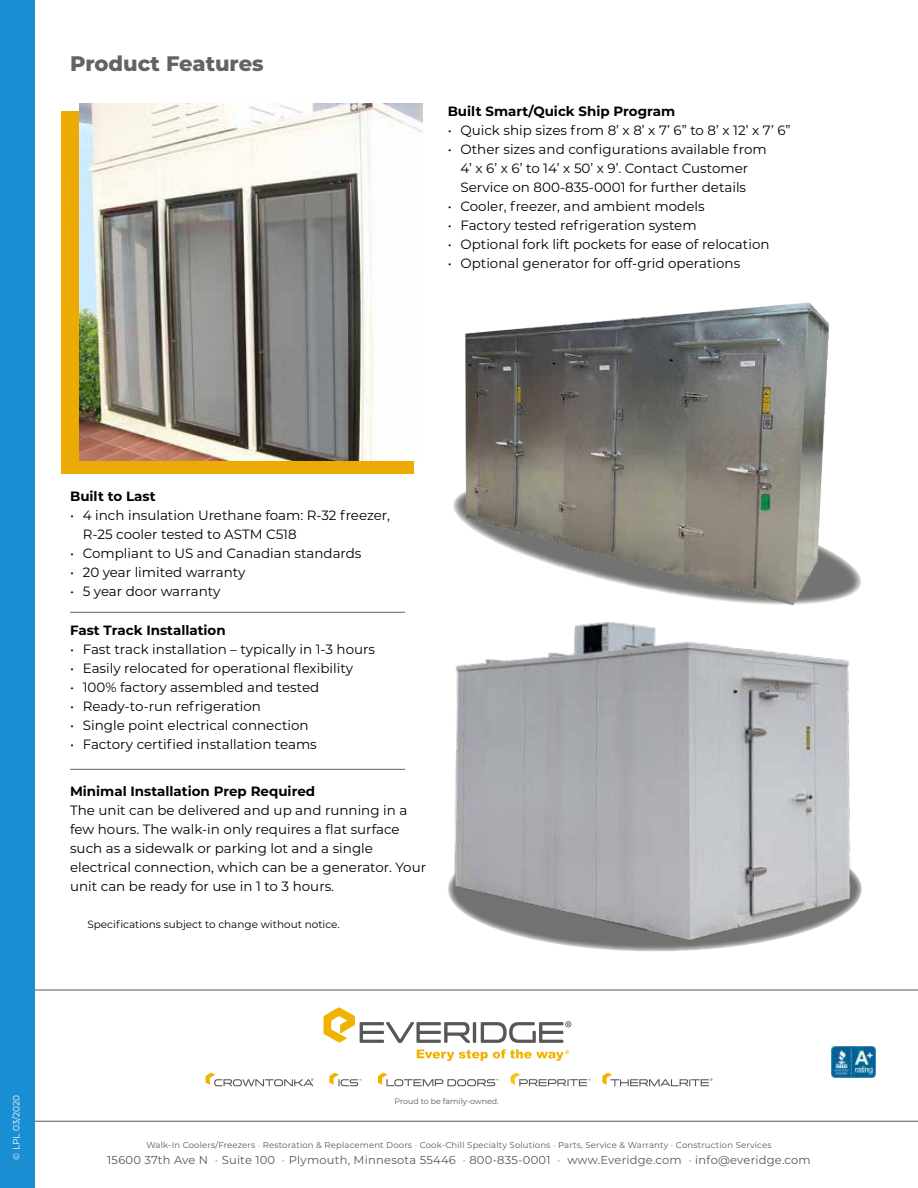
<style>
.page{position:relative;width:918px;height:1188px;background:#fff}
.page>*{position:absolute;margin:0;border:0;box-sizing:border-box;transform-origin:0 0}
.t1{font:800 21px "Montserrat";color:#646363}
.t2{font:13.5px/19px "Montserrat";color:#000}
.t3{font:700 13.5px "Montserrat";color:#000}
.t4{font:11.55px "Montserrat";letter-spacing:.02em;color:#575756}
.t5{font:10.5px "Montserrat";color:#000}
.t6{font:9px "Montserrat";letter-spacing:-.005em;color:#fff}
.t7{font:8.55px "Montserrat";letter-spacing:.02em;color:#575756}
.t8{font:7.8px "Montserrat";color:#575756}
.s1{color:#f2b300}
</style>
<div class="page">
<div style="left:61px;top:111px;width:352px;height:363px;background:#ecab03"></div>
<hr style="left:0;top:1121px;width:918px;height:1px;background:#575756">
<hr style="left:0;top:990px;width:918px;height:1px;background:#575756">
<hr style="left:473px;top:1022px;width:3px;height:21px;background:#575756">
<svg style="left:324px;top:1007px;width:146px;height:36px"></svg>
<svg style="left:481px;top:1021px;width:90px;height:22px"></svg>
<svg style="left:417px;top:1049px;width:152px;height:12px"></svg>
<svg style="left:602px;top:1073px;width:110px;height:13px"></svg>
<svg style="left:378px;top:1073px;width:120px;height:13px"></svg>
<svg style="left:329px;top:1073px;width:32px;height:13px"></svg>
<svg style="left:206px;top:1073px;width:107px;height:13px"></svg>
<svg style="left:511px;top:1073px;width:79px;height:13px"></svg>
<img style="left:831px;top:1047px;width:44px;height:31px">
<img style="left:79px;top:103px;width:344px;height:357px">
<hr style="left:70px;top:769px;width:335px;height:1px;background:#646363">
<hr style="left:70px;top:612px;width:335px;height:1px;background:#646363">
<img style="left:448px;top:622px;width:414px;height:329px">
<svg style="left:828px;top:550px;width:34px;height:51px"></svg>
<img style="left:453px;top:302px;width:375px;height:304px">
<div style="left:0;top:0;width:35px;height:1188px;background:#198ed3"></div>
<h1 class="t1" style="left:70px;top:54px;width:195px">Product Features</h1>
<p class="t3" style="left:448px;top:105px;width:229px">Built Smart/Quick Ship Program</p>
<p class="t2" style="left:448px;top:121px;width:345px">• Quick ship sizes from 8’ x 8’ x 7’ 6” to 8’ x 12’ x 7’ 6”</p>
<p class="t2" style="left:448px;top:140px;width:321px;text-align:center">• Other sizes and configurations available from<br>4’ x 6’ x 6’ to 14’ x 50’ x 9’. Contact Customer<br>Service on 800-835-0001 for further details</p>
<p class="t2" style="left:448px;top:197px;width:258px">• Cooler, freezer, and ambient models</p>
<p class="t2" style="left:448px;top:216px;width:250px">• Factory tested refrigeration system</p>
<p class="t2" style="left:448px;top:235px;width:323px">• Optional fork lift pockets for ease of relocation</p>
<p class="t2" style="left:448px;top:254px;width:294px">• Optional generator for off-grid operations</p>
<p class="t3" style="left:70px;top:490px;width:87px">Built to Last</p>
<p class="t2" style="left:83px;top:506px;width:309px;text-indent:-13px">• 4 inch insulation Urethane foam: R-32 freezer,<br>R-25 cooler tested to ASTM C518</p>
<p class="t2" style="left:70px;top:544px;width:293px">• Compliant to US and Canadian standards</p>
<p class="t2" style="left:70px;top:563px;width:177px">• 20 year limited warranty</p>
<p class="t2" style="left:70px;top:582px;width:152px">• 5 year door warranty</p>
<p class="t3" style="left:70px;top:624px;width:157px">Fast Track Installation</p>
<p class="t2" style="left:70px;top:640px;width:307px">• Fast track installation – typically in 1-3 hours</p>
<p class="t2" style="left:70px;top:659px;width:284px">• Easily relocated for operational flexibility</p>
<p class="t2" style="left:70px;top:678px;width:251px">• 100% factory assembled and tested</p>
<p class="t2" style="left:70px;top:697px;width:192px">• Ready-to-run refrigeration</p>
<p class="t2" style="left:70px;top:716px;width:240px">• Single point electrical connection</p>
<p class="t2" style="left:70px;top:735px;width:248px">• Factory certified installation teams</p>
<p class="t3" style="left:70px;top:785px;width:247px">Minimal Installation Prep Required</p>
<p class="t2" style="left:70px;top:801px;width:358px">The unit can be delivered and up and running in a few hours. The walk-in only requires a flat surface such as a sidewalk or parking lot and a single electrical connection, which can be a generator. Your unit can be ready for use in 1 to 3 hours.</p>
<p class="t5" style="left:87px;top:919px;width:254px">Specifications subject to change without notice.</p>
<p class="t6" style="left:12px;top:1160px;width:66px;rotate:-90deg">© LPL 03/2020</p>
<p class="t8" style="left:395px;top:1098px;width:106px">Proud to be family-owned.</p>
<p class="t7" style="left:146px;top:1140px;width:627px">Walk-In Coolers/Freezers <span class="s1">•</span> Restoration &amp; Replacement Doors <span class="s1">•</span> Cook-Chill Specialty Solutions <span class="s1">•</span> Parts, Service &amp; Warranty <span class="s1">•</span> Construction Services</p>
<p class="t4" style="left:107px;top:1155px;width:705px">15600 37th Ave N <span class="s1">•</span> Suite 100 <span class="s1">•</span> Plymouth, Minnesota 55446 <span class="s1">•</span> 800-835-0001 <span class="s1">•</span> www.Everidge.com <span class="s1">•</span> info@everidge.com</p>
</div>
